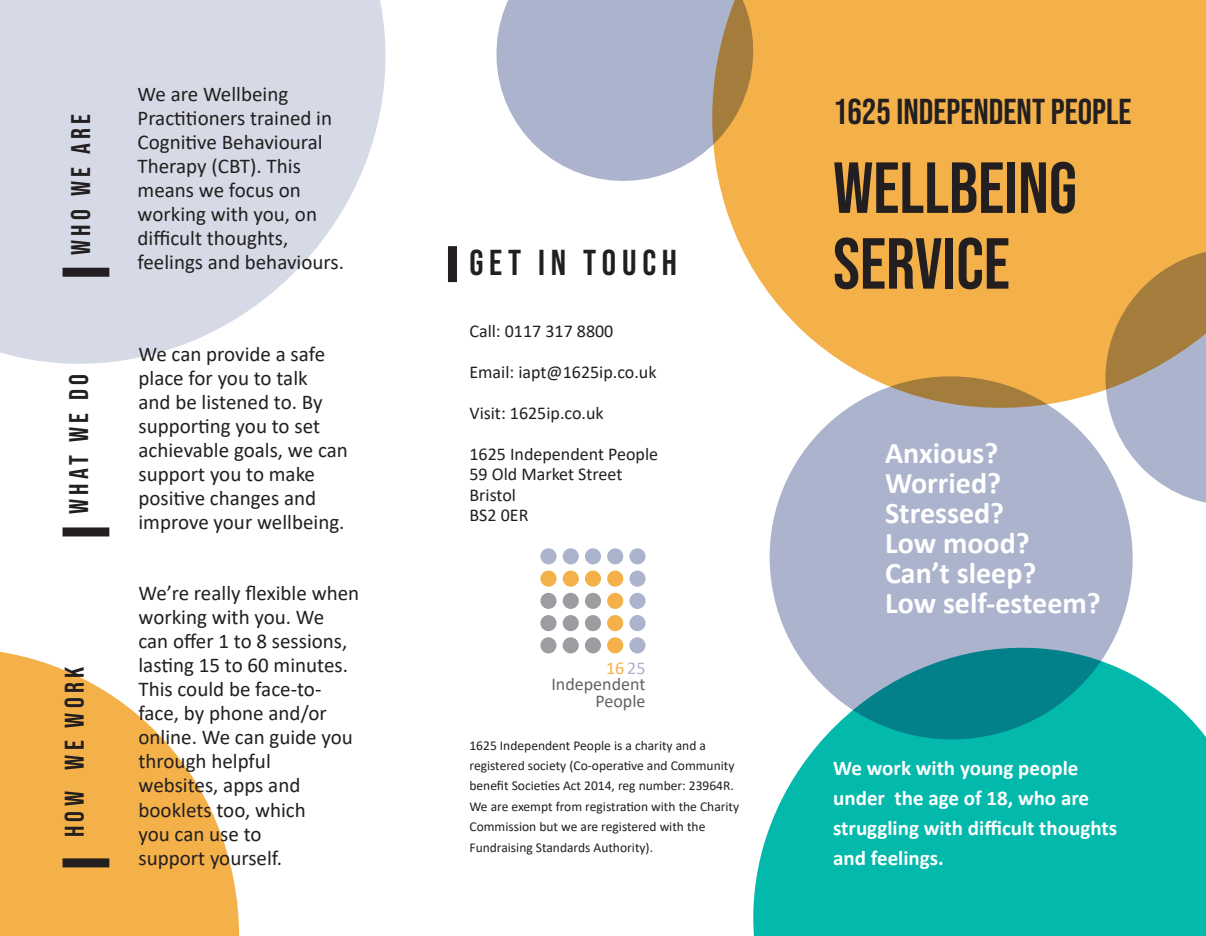
<style>
.page{position:relative;width:1206px;height:936px;background:#fff}
.page>*{position:absolute;margin:0;border:0;box-sizing:border-box;transform-origin:0 0}
.Body_Text{font:72px "Bebas Neue";color:#231f20}
.Body_Text-2{font:36px "Bebas Neue";color:#231f20}
.Title_Heading{font:36px "Bebas Neue";letter-spacing:.16em;color:#231f20}
.Body_Text-3{font:700 30px "Calibri";color:#fff}
.Title_Heading-2{font:27px "Bebas Neue";letter-spacing:.16em;color:#231f20}
.Body_Text-4{font:21px/24px "Calibri";color:#231f20}
.Body_Text-5{font:700 21px "Calibri";color:#fff}
.Body_Text-6{font:18px "Calibri";color:#231f20}
.t1{font:18px/16.6px "Calibri";color:#636366;text-align:right}
.Body_Text-7{font:13.5px/20.4px "Calibri";color:#231f20}
.s1{color:#f4b14a}
.s2{color:#acb3cd}
</style>
<div class="page">
<svg style="left:0;top:0;width:386px;height:364px;fill:#d6dae6"></svg>
<div style="left:753px;top:686px;width:452px;height:249px;background:#03b9ac"></div>
<div style="left:722px;top:0;width:483px;height:357px;background:#f4b14a"></div>
<svg style="left:1091px;top:234px;width:114px;height:269px;background:#c2a276"></svg>
<svg style="left:496px;top:0;width:270px;height:195px;background:#bfbabc"></svg>
<svg style="left:0;top:651px;width:240px;height:284px;fill:#f4b14a"></svg>
<div style="left:540px;top:548px;width:16px;height:16px;background:#acb3cd;border-radius:50%"></div>
<div style="left:584px;top:548px;width:17px;height:16px;background:#acb3cd;border-radius:50%"></div>
<div style="left:562px;top:548px;width:16px;height:16px;background:#acb3cd;border-radius:50%"></div>
<div style="left:607px;top:548px;width:16px;height:16px;background:#acb3cd;border-radius:50%"></div>
<div style="left:629px;top:548px;width:16px;height:16px;background:#acb3cd;border-radius:50%"></div>
<div style="left:629px;top:637px;width:16px;height:16px;background:#acb3cd;border-radius:50%"></div>
<div style="left:629px;top:592px;width:16px;height:16px;background:#acb3cd;border-radius:50%"></div>
<div style="left:629px;top:614px;width:16px;height:17px;background:#acb3cd;border-radius:50%"></div>
<div style="left:629px;top:570px;width:16px;height:16px;background:#acb3cd;border-radius:50%"></div>
<div style="left:607px;top:637px;width:16px;height:16px;background:#f4b14a;border-radius:50%"></div>
<div style="left:607px;top:592px;width:16px;height:16px;background:#f4b14a;border-radius:50%"></div>
<div style="left:607px;top:614px;width:16px;height:17px;background:#f4b14a;border-radius:50%"></div>
<div style="left:607px;top:570px;width:16px;height:16px;background:#f4b14a;border-radius:50%"></div>
<div style="left:584px;top:637px;width:17px;height:16px;background:#9b9da0;border-radius:50%"></div>
<div style="left:584px;top:592px;width:17px;height:16px;background:#9b9da0;border-radius:50%"></div>
<div style="left:584px;top:614px;width:17px;height:17px;background:#9b9da0;border-radius:50%"></div>
<div style="left:584px;top:570px;width:17px;height:16px;background:#f4b14a;border-radius:50%"></div>
<div style="left:562px;top:637px;width:16px;height:16px;background:#9b9da0;border-radius:50%"></div>
<div style="left:562px;top:592px;width:16px;height:16px;background:#9b9da0;border-radius:50%"></div>
<div style="left:562px;top:614px;width:16px;height:17px;background:#9b9da0;border-radius:50%"></div>
<div style="left:562px;top:570px;width:16px;height:16px;background:#f4b14a;border-radius:50%"></div>
<div style="left:540px;top:637px;width:16px;height:16px;background:#9b9da0;border-radius:50%"></div>
<div style="left:540px;top:592px;width:16px;height:16px;background:#9b9da0;border-radius:50%"></div>
<div style="left:540px;top:614px;width:16px;height:17px;background:#9b9da0;border-radius:50%"></div>
<div style="left:540px;top:570px;width:16px;height:16px;background:#f4b14a;border-radius:50%"></div>
<svg style="left:753px;top:357px;width:398px;height:401px;fill:#acb3cd"></svg>
<div style="left:63px;top:858px;width:46px;height:9px;background:#231f20"></div>
<div style="left:63px;top:527px;width:46px;height:9px;background:#231f20"></div>
<div style="left:448px;top:246px;width:9px;height:36px;background:#231f20"></div>
<div style="left:63px;top:267px;width:46px;height:9px;background:#231f20"></div>
<p class="Title_Heading-2" style="left:66px;top:255px;width:142px;rotate:-90deg">WHO WE ARE</p>
<p class="Title_Heading-2" style="left:63px;top:513px;width:141px;rotate:-90deg">WHAT WE DO</p>
<p class="Title_Heading-2" style="left:59px;top:836px;width:172px;rotate:-90deg">HOW WE WORK</p>
<p class="Body_Text-4" style="left:137px;top:81px;width:152px">We are Wellbeing</p>
<p class="Body_Text-4" style="left:137px;top:105px;width:196px">Practitioners trained in<br>Cognitive Behavioural<br>Therapy (CBT). This means we focus on working with you, on</p>
<p class="Body_Text-4" style="left:137px;top:225px;width:152px">difficult thoughts,</p>
<p class="Body_Text-4" style="left:137px;top:249px;width:208px">feelings and behaviours.</p>
<p class="Body_Text-4" style="left:138px;top:341px;width:211px">We can provide a safe place for you to talk<br>and be listened to. By supporting you to set achievable goals, we can support you to make positive changes and improve your wellbeing.</p>
<p class="Body_Text-4" style="left:138px;top:580px;width:222px">We’re really flexible when working with you. We can offer 1 to 8 sessions, lasting 15 to 60 minutes.<br>This could be face-to&shy;face, by phone and/or online. We can guide you through helpful</p>
<p class="Body_Text-4" style="left:138px;top:772px;width:169px">websites, apps and booklets too, which</p>
<p class="Body_Text-4" style="left:138px;top:820px;width:124px">you can use to</p>
<p class="Body_Text-4" style="left:138px;top:844px;width:145px">support yourself.</p>
<p class="Title_Heading" style="left:469px;top:242px;width:209px">GET IN TOUCH</p>
<p class="Body_Text-6" style="left:469px;top:319px;width:145px">Call: 0117 317 8800</p>
<p class="Body_Text-6" style="left:469px;top:359px;width:188px">Email: iapt@1625ip.co.uk</p>
<p class="Body_Text-6" style="left:469px;top:400px;width:136px">Visit: 1625ip.co.uk</p>
<p class="Body_Text-6" style="left:469px;top:441px;width:190px">1625 Independent People</p>
<p class="Body_Text-6" style="left:469px;top:461px;width:154px">59 Old Market Street</p>
<p class="Body_Text-6" style="left:469px;top:482px;width:48px">Bristol</p>
<p class="Body_Text-6" style="left:469px;top:502px;width:60px">BS2 0ER</p>
<p class="t1" style="left:551px;top:658px;width:96px"><span class="s1">16</span> <span class="s2">25<br></span>Independent<br>People</p>
<p class="Body_Text-7" style="left:469px;top:734px;width:271px">1625 Independent People is a charity and a registered society (Co-operative and Community benefit Societies Act 2014, reg number: 23964R.<br>We are exempt from registration with the Charity Commission but we are registered with the</p>
<p class="Body_Text-7" style="left:469px;top:836px;width:185px">Fundraising Standards Authority).</p>
<p class="Body_Text-2" style="left:832px;top:91px;width:300px">1625 INDEPENDENT PEOPLE</p>
<p class="Body_Text" style="left:832px;top:147px;width:245px">WELLBEING</p>
<p class="Body_Text" style="left:832px;top:223px;width:178px">SERVICE</p>
<p class="Body_Text-3" style="left:884px;top:432px;width:115px">Anxious?</p>
<p class="Body_Text-3" style="left:884px;top:462px;width:117px">Worried?</p>
<p class="Body_Text-3" style="left:884px;top:492px;width:121px">Stressed?</p>
<p class="Body_Text-3" style="left:884px;top:522px;width:146px">Low mood?</p>
<p class="Body_Text-3" style="left:884px;top:552px;width:153px">Can’t sleep?</p>
<p class="Body_Text-3" style="left:884px;top:582px;width:217px">Low self-esteem?</p>
<p class="Body_Text-5" style="left:832px;top:753px;width:247px">We work with young people</p>
<p class="Body_Text-5" style="left:832px;top:783px;width:257px">under the age of 18, who are</p>
<p class="Body_Text-5" style="left:832px;top:813px;width:285px">struggling with difficult thoughts</p>
<p class="Body_Text-5" style="left:832px;top:843px;width:112px">and feelings.</p>
</div>
